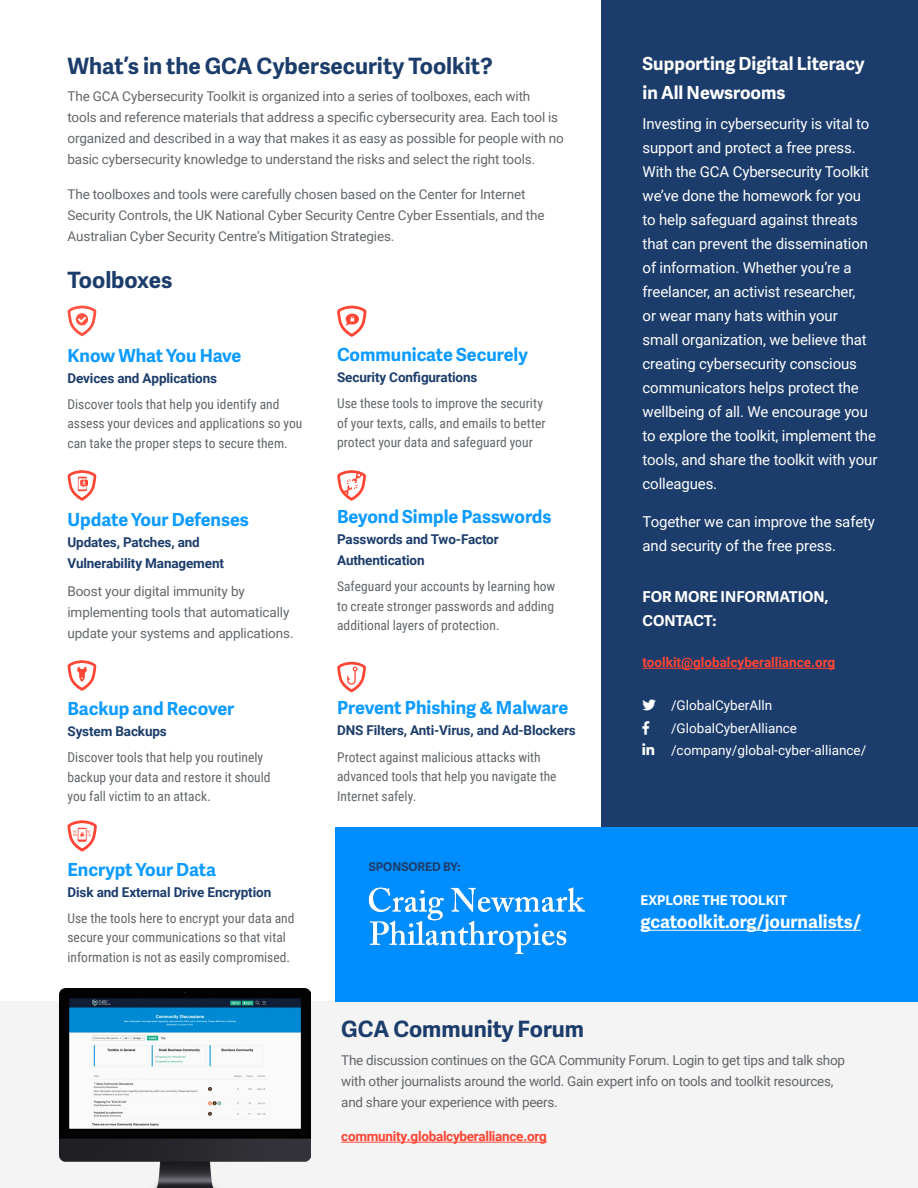
<style>
.page{position:relative;width:918px;height:1188px;background:#fff}
.page>*{position:absolute;margin:0;border:0;box-sizing:border-box;transform-origin:0 0}
.t1{font:700 22.5px "Adelle Sans";color:#1c3d6b}
.t2{font:700 18px "Adelle Sans";color:#0c9bff}
.t3{font:700 18px/28.5px "Adelle Sans";color:#fff}
.t4{font:15px/24px "Roboto";letter-spacing:-.01em;color:#fff}
.t5{font:700 15px/24px "Adelle Sans";color:#fff}
.t6{font:13.5px/21px "Roboto";letter-spacing:-.01em;color:#62666a}
.t7{font:13.5px/19.5px "Roboto Condensed";color:#62666a}
.t8{font:700 13.5px/21px "Roboto";letter-spacing:-.01em;color:#1c3d6b}
.t9{font:13.5px/22.5px "Roboto";color:#fff}
.t10{font:700 13.5px "Roboto";letter-spacing:-.02em;color:#ff4534}
.t11{font:700 13.5px "Roboto";color:#ff4534}
.t12{font:700 13.5px "Adelle Sans";color:#fff}
.t13{font:700 12px "Adelle Sans";color:#1c3d6b}
</style>
<div class="page">
<div style="left:602px;top:0;width:316px;height:995px;background:#1c3d6b"></div>
<div style="left:0;top:1001px;width:918px;height:187px;background:#f4f4f4"></div>
<div style="left:336px;top:827px;width:582px;height:174px;background:#008eff"></div>
<hr style="left:643px;top:668px;width:192px;height:1px;background:#ff4534">
<hr style="left:341px;top:1142px;width:206px;height:1px;background:#ff4534">
<hr style="left:641px;top:930px;width:220px;height:1px;background:#fff">
<img style="left:59px;top:988px;width:251px;height:200px">
<svg style="left:67px;top:820px;width:30px;height:32px"></svg>
<svg style="left:337px;top:470px;width:29px;height:31px"></svg>
<svg style="left:68px;top:306px;width:28px;height:30px"></svg>
<svg style="left:68px;top:470px;width:28px;height:31px"></svg>
<svg style="left:337px;top:662px;width:29px;height:30px"></svg>
<svg style="left:68px;top:660px;width:28px;height:31px"></svg>
<svg style="left:337px;top:306px;width:30px;height:31px"></svg>
<img style="left:368px;top:887px;width:216px;height:68px">
<h1 class="t1" style="left:68px;top:49px;width:427px">What’s in the GCA Cybersecurity Toolkit?</h1>
<p class="t6" style="left:68px;top:86px;width:498px">The GCA Cybersecurity Toolkit is organized into a series of toolboxes, each with<br>tools and reference materials that address a specific cybersecurity area. Each tool is organized and described in a way that makes it as easy as possible for people with no basic cybersecurity knowledge to understand the risks and select the right tools.</p>
<p class="t6" style="left:68px;top:183px;width:479px">The toolboxes and tools were carefully chosen based on the Center for Internet<br>Security Controls, the UK National Cyber Security Centre Cyber Essentials, and the<br>Australian Cyber Security Centre’s Mitigation Strategies.</p>
<h1 class="t1" style="left:68px;top:264px;width:106px">Toolboxes</h1>
<h2 class="t2" style="left:68px;top:342px;width:176px">Know What You Have</h2>
<p class="t8" style="left:68px;top:367px;width:151px">Devices and Applications</p>
<p class="t7" style="left:68px;top:394px;width:236px">Discover tools that help you identify and assess your devices and applications so you can take the proper steps to secure them.</p>
<h2 class="t2" style="left:68px;top:507px;width:183px">Update Your Defenses</h2>
<p class="t8" style="left:68px;top:531px;width:158px">Updates, Patches, and<br>Vulnerability Management</p>
<p class="t6" style="left:68px;top:580px;width:228px">Boost your digital immunity by implementing tools that automatically update your systems and applications.</p>
<h2 class="t2" style="left:68px;top:695px;width:168px">Backup and Recover</h2>
<p class="t8" style="left:68px;top:720px;width:101px">System Backups</p>
<p class="t7" style="left:68px;top:747px;width:205px">Discover tools that help you routinely backup your data and restore it should you fall victim to an attack.</p>
<h2 class="t2" style="left:337px;top:341px;width:192px">Communicate Securely</h2>
<p class="t8" style="left:337px;top:366px;width:142px">Security Configurations</p>
<p class="t7" style="left:337px;top:393px;width:210px">Use these tools to improve the security of your texts, calls, and emails to better protect your data and safeguard your</p>
<h2 class="t2" style="left:337px;top:504px;width:216px">Beyond Simple Passwords</h2>
<p class="t8" style="left:337px;top:528px;width:163px">Passwords and Two-Factor<br>Authentication</p>
<p class="t7" style="left:337px;top:576px;width:220px;text-align:justify">Safeguard your accounts by learning how to create stronger passwords and adding additional layers of protection.</p>
<h2 class="t2" style="left:337px;top:695px;width:233px">Prevent Phishing &amp; Malware</h2>
<p class="t8" style="left:337px;top:720px;width:240px">DNS Filters, Anti-Virus, and Ad-Blockers</p>
<p class="t7" style="left:337px;top:747px;width:221px">Protect against malicious attacks with advanced tools that help you navigate the<br>Internet safely.</p>
<h2 class="t2" style="left:68px;top:856px;width:150px">Encrypt Your Data</h2>
<p class="t13" style="left:369px;top:857px;width:94px">SPONSORED BY:</p>
<p class="t8" style="left:68px;top:881px;width:205px">Disk and External Drive Encryption</p>
<p class="t7" style="left:68px;top:908px;width:228px">Use the tools here to encrypt your data and secure your communications so that vital information is not as easily compromised.</p>
<h2 class="t3" style="left:643px;top:49px;width:224px">Supporting Digital Literacy in All Newsrooms</h2>
<p class="t4" style="left:643px;top:112px;width:236px">Investing in cybersecurity is vital to support and protect a free press.<br>With the GCA Cybersecurity Toolkit we’ve done the homework for you to help safeguard against threats that can prevent the dissemination of information. Whether you’re a freelancer, an activist researcher,<br>or wear many hats within your<br>small organization, we believe that creating cybersecurity conscious communicators helps protect the wellbeing of all. We encourage you to explore the toolkit, implement the tools, and share the toolkit with your colleagues.</p>
<p class="t4" style="left:643px;top:509px;width:234px">Together we can improve the safety and security of the free press.</p>
<p class="t5" style="left:643px;top:584px;width:187px">FOR MORE INFORMATION,<br>CONTACT:</p>
<p class="t11" style="left:643px;top:653px;width:194px">toolkit@globalcyberalliance.org</p>
<p class="t9" style="left:643px;top:693px;width:131px">▼▼ /GlobalCyberAlln</p>
<p class="t9" style="left:671px;top:716px;width:197px">/GlobalCyberAlliance /company/global-cyber-alliance/</p>
<p class="t12" style="left:641px;top:891px;width:148px">EXPLORE THE TOOLKIT</p>
<h2 class="t3" style="left:641px;top:907px;width:222px">gcatoolkit.org/journalists/</h2>
<h1 class="t1" style="left:341px;top:1012px;width:244px">GCA Community Forum</h1>
<p class="t6" style="left:341px;top:1049px;width:505px">The discussion continues on the GCA Community Forum. Login to get tips and talk shop with other journalists around the world. Gain expert info on tools and toolkit resources, and share your experience with peers.</p>
<p class="t10" style="left:341px;top:1127px;width:207px">community.globalcyberalliance.org</p>
</div>
